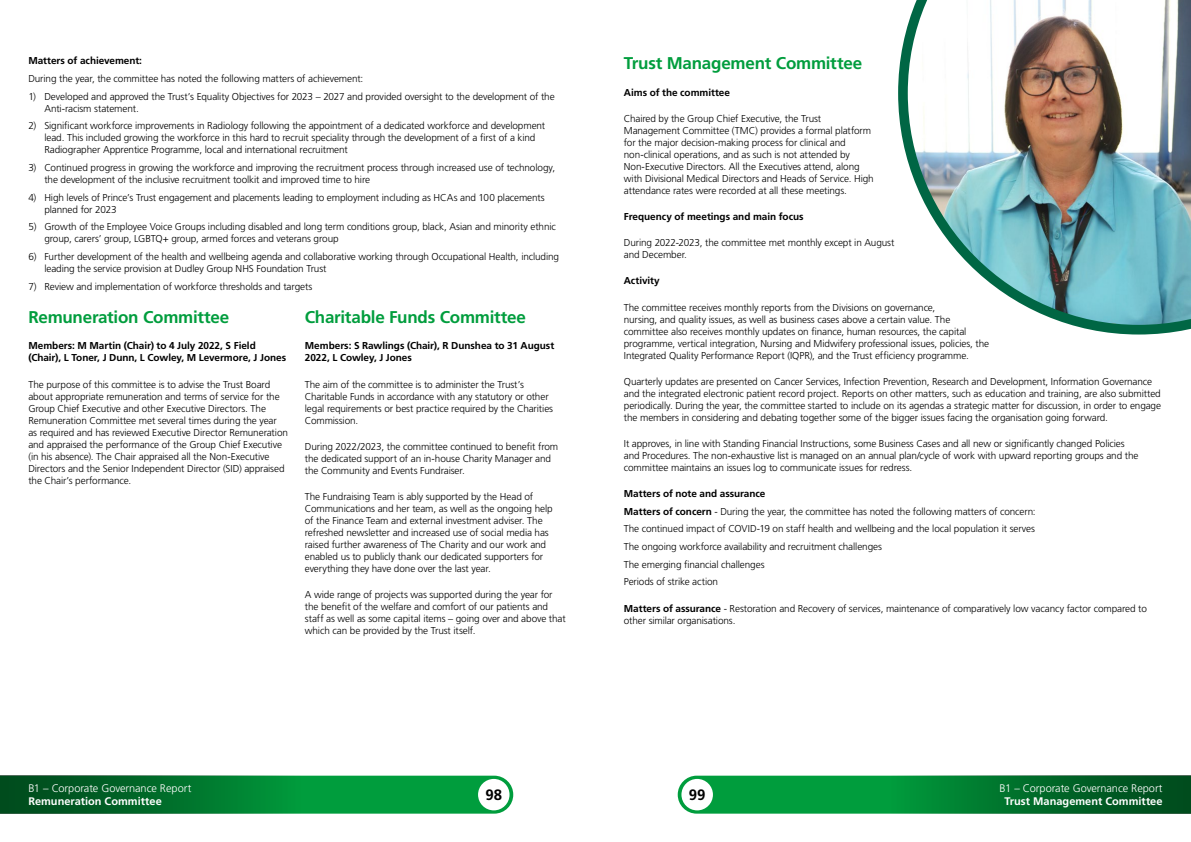
<style>
.page{position:relative;width:1191px;height:842px;background:#fff}
.page>*{position:absolute;margin:0;border:0;box-sizing:border-box;transform-origin:0 0}
.Highlights_G{font:700 17px "Frutiger LT Std";letter-spacing:-.015em;color:#009d3d}
.Body{font:700 17px "Frutiger LT Std";letter-spacing:-.015em;color:#009d3d}
.t1{font:700 15px "Frutiger LT Std";color:#000}
.t2{font:300 11px "Frutiger LT Std";letter-spacing:-.005em;color:#fff}
.t3{font:700 11px "Frutiger LT Std";color:#fff}
.Body-2{font:300 10px/12px "Frutiger LT Std";letter-spacing:-.01em;color:#000}
.Body-3{font:700 10px/12px "Frutiger LT Std";letter-spacing:-.005em;color:#000}
.s1{font-weight:700}
</style>
<div class="page">
<img style="left:898px;top:0;width:293px;height:334px">
<div style="left:677px;top:776px;width:213px;height:38px;background:#009d3d"></div>
<div style="left:300px;top:776px;width:213px;height:38px;background:#009d3d"></div>
<div style="left:0;top:775px;width:300px;height:39px;background:linear-gradient(to right,#00441a,#00953a)"></div>
<div style="left:890px;top:775px;width:301px;height:39px;background:linear-gradient(to right,#00963a,#00441a)"></div>
<div style="left:478px;top:779px;width:31px;height:31px;background:#fff;border-radius:50%"></div>
<div style="left:681px;top:779px;width:32px;height:31px;background:#fff;border-radius:50%"></div>
<p class="Body-3" style="left:28px;top:55px;width:115px">Matters of achievement:</p>
<p class="Body-2" style="left:28px;top:73px;width:336px">During the year, the committee has noted the following matters of achievement:</p>
<p class="Body-2" style="left:44px;top:90px;width:512px;text-indent:-16px">1) Developed and approved the Trust’s Equality Objectives for 2023 – 2027 and provided oversight to the development of the<br>Anti-racism statement.</p>
<p class="Body-2" style="left:44px;top:120px;width:502px;text-indent:-16px">2) Significant workforce improvements in Radiology following the appointment of a dedicated workforce and development lead. This included growing the workforce in this hard to recruit speciality through the development of a first of a kind<br>Radiographer Apprentice Programme, local and international recruitment</p>
<p class="Body-2" style="left:44px;top:162px;width:512px;text-indent:-16px">3) Continued progress in growing the workforce and improving the recruitment process through increased use of technology, the development of the inclusive recruitment toolkit and improved time to hire</p>
<p class="Body-2" style="left:44px;top:191px;width:502px;text-indent:-16px">4) High levels of Prince’s Trust engagement and placements leading to employment including as HCAs and 100 placements planned for 2023</p>
<p class="Body-2" style="left:44px;top:221px;width:513px;text-indent:-16px">5) Growth of the Employee Voice Groups including disabled and long term conditions group, black, Asian and minority ethnic group, carers’ group, LGBTQ+ group, armed forces and veterans group</p>
<p class="Body-2" style="left:44px;top:251px;width:516px;text-indent:-16px">6) Further development of the health and wellbeing agenda and collaborative working through Occupational Health, including leading the service provision at Dudley Group NHS Foundation Trust</p>
<p class="Body-2" style="left:28px;top:280px;width:285px">7) Review and implementation of workforce thresholds and targets</p>
<p class="Highlights_G" style="left:28px;top:307px;width:202px">Remuneration Committee</p>
<p class="Body-3" style="left:28px;top:340px;width:259px">Members: M Martin (Chair) to 4 July 2022, S Field (Chair), L Toner, J Dunn, L Cowley, M Levermore, J Jones</p>
<p class="Body-2" style="left:28px;top:378px;width:261px">The purpose of this committee is to advise the Trust Board about appropriate remuneration and terms of service for the Group Chief Executive and other Executive Directors. The Remuneration Committee met several times during the year as required and has reviewed Executive Director Remuneration and appraised the performance of the Group Chief Executive (in his absence). The Chair appraised all the Non-Executive Directors and the Senior Independent Director (SID) appraised the Chair’s performance.</p>
<p class="Body" style="left:305px;top:307px;width:223px">Charitable Funds Committee</p>
<p class="Body-3" style="left:305px;top:340px;width:251px">Members: S Rawlings (Chair), R Dunshea to 31 August<br>2022, L Cowley, J Jones</p>
<p class="Body-2" style="left:305px;top:378px;width:250px">The aim of the committee is to administer the Trust’s Charitable Funds in accordance with any statutory or other legal requirements or best practice required by the Charities Commission.</p>
<p class="Body-2" style="left:305px;top:440px;width:255px">During 2022/2023, the committee continued to benefit from the dedicated support of an in-house Charity Manager and the Community and Events Fundraiser.</p>
<p class="Body-2" style="left:305px;top:491px;width:249px">The Fundraising Team is ably supported by the Head of Communications and her team, as well as the ongoing help of the Finance Team and external investment adviser. The refreshed newsletter and increased use of social media has raised further awareness of The Charity and our work and enabled us to publicly thank our dedicated supporters for everything they have done over the last year.</p>
<p class="Body-2" style="left:305px;top:589px;width:262px">A wide range of projects was supported during the year for the benefit of the welfare and comfort of our patients and staff as well as some capital items – going over and above that which can be provided by the Trust itself.</p>
<p class="Highlights_G" style="left:624px;top:54px;width:240px">Trust Management Committee</p>
<p class="Body-3" style="left:624px;top:86px;width:108px">Aims of the committee</p>
<p class="Body-2" style="left:624px;top:112px;width:251px">Chaired by the Group Chief Executive, the Trust Management Committee (TMC) provides a formal platform for the major decision-making process for clinical and non-clinical operations, and as such is not attended by Non-Executive Directors. All the Executives attend, along with Divisional Medical Directors and Heads of Service. High attendance rates were recorded at all these meetings.</p>
<p class="Body-3" style="left:624px;top:211px;width:181px">Frequency of meetings and main focus</p>
<p class="Body-2" style="left:624px;top:237px;width:272px">During 2022-2023, the committee met monthly except in August and December.</p>
<p class="Body-3" style="left:624px;top:275px;width:37px">Activity</p>
<p class="Body-2" style="left:624px;top:301px;width:367px">The committee receives monthly reports from the Divisions on governance,<br>nursing, and quality issues, as well as business cases above a certain value. The committee also receives monthly updates on finance, human resources, the capital programme, vertical integration, Nursing and Midwifery professional issues, policies, the Integrated Quality Performance Report (IQPR), and the Trust efficiency programme.</p>
<p class="Body-2" style="left:624px;top:375px;width:539px">Quarterly updates are presented on Cancer Services, Infection Prevention, Research and Development, Information Governance and the integrated electronic patient record project. Reports on other matters, such as education and training, are also submitted periodically. During the year, the committee started to include on its agendas a strategic matter for discussion, in order to engage the members in considering and debating together some of the bigger issues facing the organisation going forward.</p>
<p class="Body-2" style="left:624px;top:438px;width:516px">It approves, in line with Standing Financial Instructions, some Business Cases and all new or significantly changed Policies and Procedures. The non-exhaustive list is managed on an annual plan/cycle of work with upward reporting groups and the committee maintains an issues log to communicate issues for redress.</p>
<p class="Body-3" style="left:624px;top:488px;width:143px">Matters of note and assurance</p>
<p class="Body-2" style="left:624px;top:505px;width:413px"><span class="s1">Matters of concern</span> - During the year, the committee has noted the following matters of concern:</p>
<p class="Body-2" style="left:624px;top:523px;width:413px">The continued impact of COVID-19 on staff health and wellbeing and the local population it serves</p>
<p class="Body-2" style="left:624px;top:541px;width:260px">The ongoing workforce availability and recruitment challenges</p>
<p class="Body-2" style="left:624px;top:558px;width:142px">The emerging financial challenges</p>
<p class="Body-2" style="left:624px;top:576px;width:96px">Periods of strike action</p>
<p class="Body-2" style="left:624px;top:602px;width:524px"><span class="s1">Matters of assurance</span> - Restoration and Recovery of services, maintenance of comparatively low vacancy factor compared to other similar organisations.</p>
<p class="t2" style="left:28px;top:782px;width:164px">B1 – Corporate Governance Report</p>
<p class="t3" style="left:28px;top:795px;width:135px">Remuneration Committee</p>
<h2 class="t1" style="left:485px;top:786px;width:18px">98</h2>
<h2 class="t1" style="left:689px;top:786px;width:18px">99</h2>
<p class="t2" style="left:999px;top:782px;width:164px">B1 – Corporate Governance Report</p>
<p class="t3" style="left:1004px;top:795px;width:160px">Trust Management Committee</p>
</div>
